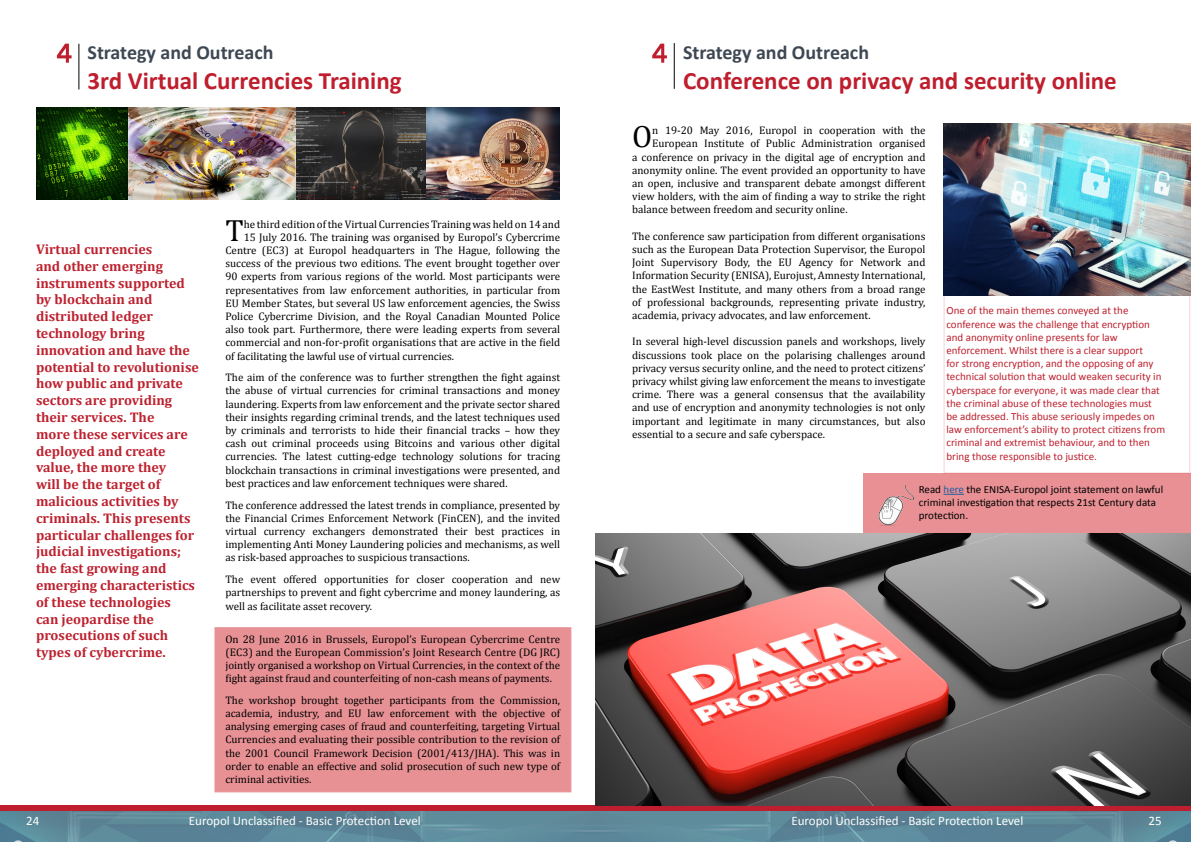
<style>
.page{position:relative;width:1191px;height:842px;background:#fff}
.page>*{position:absolute;margin:0;border:0;box-sizing:border-box;transform-origin:0 0}
.t1{font:30.8px "Cambria";color:#000}
.t2{font:700 25px "Calibri";color:#be1e2d}
.t3{font:700 20px "Calibri";color:#3e4853}
.t4{font:700 14px/16.8px "Cambria";color:#bd212f}
.t5{font:13px "Calibri";color:#fff}
.t6{font:11px/13.2px "Cambria";color:#000;text-align:justify}
.t7{font:11px/13.2px "Calibri";color:#bd202e}
.t8{font:11px/13.2px "Calibri";color:#000}
.s1{color:#215e9e}
</style>
<div class="page">
<img style="left:0;top:811px;width:1191px;height:31px">
<div style="left:214px;top:627px;width:357px;height:165px;background:#e89194"></div>
<hr style="left:78px;top:44px;width:1px;height:45px;background:#000">
<div style="left:0;top:805px;width:605px;height:6px;background:#be1e2d"></div>
<svg style="left:57px;top:44px;width:15px;height:19px"></svg>
<img style="left:295px;top:108px;width:131px;height:92px">
<img style="left:37px;top:108px;width:258px;height:92px">
<img style="left:426px;top:108px;width:133px;height:92px">
<div style="left:862px;top:473px;width:329px;height:61px;background:#e89094"></div>
<div style="left:595px;top:805px;width:596px;height:6px;background:#be1e2d"></div>
<svg style="left:652px;top:44px;width:15px;height:19px"></svg>
<img style="left:943px;top:123px;width:247px;height:172px">
<img style="left:878px;top:485px;width:35px;height:41px">
<svg style="left:943px;top:494px;width:21px;height:1px"></svg>
<hr style="left:674px;top:43px;width:1px;height:46px;background:#000">
<img style="left:595px;top:534px;width:596px;height:271px">
<h3 class="t3" style="left:88px;top:39px;width:187px">Strategy and Outreach</h3>
<h2 class="t2" style="left:88px;top:64px;width:316px">3rd Virtual Currencies Training</h2>
<p class="t4" style="left:36px;top:240px;width:164px">Virtual currencies<br>and other emerging instruments supported by blockchain and distributed ledger technology bring innovation and have the potential to revolutionise how public and private sectors are providing their services. The<br>more these services are deployed and create value, the more they<br>will be the target of malicious activities by criminals. This presents particular challenges for judicial investigations; the fast growing and emerging characteristics of these technologies<br>can jeopardise the prosecutions of such types of cybercrime.</p>
<h1 class="t1" style="left:225px;top:212px;width:20px">T</h1>
<p class="t6" style="left:244px;top:217px;width:318px">he third edition of the Virtual Currencies Training was held on 14 and</p>
<p class="t6" style="left:244px;top:230px;width:318px">15 July 2016. The training was organised by Europol’s Cybercrime</p>
<p class="t6" style="left:225px;top:244px;width:336px">Centre (EC3) at Europol headquarters in The Hague, following the</p>
<p class="t6" style="left:225px;top:257px;width:336px">success of the previous two editions. The event brought together over</p>
<p class="t6" style="left:225px;top:270px;width:336px">90 experts from various regions of the world. Most participants were</p>
<p class="t6" style="left:225px;top:283px;width:336px">representatives from law enforcement authorities, in particular from</p>
<p class="t6" style="left:225px;top:296px;width:336px">EU Member States, but several US law enforcement agencies, the Swiss</p>
<p class="t6" style="left:225px;top:310px;width:336px">Police Cybercrime Division, and the Royal Canadian Mounted Police</p>
<p class="t6" style="left:225px;top:323px;width:336px">also took part. Furthermore, there were leading experts from several</p>
<p class="t6" style="left:225px;top:336px;width:336px">commercial and non-for-profit organisations that are active in the field</p>
<p class="t6" style="left:225px;top:349px;width:230px">of facilitating the lawful use of virtual currencies.</p>
<p class="t6" style="left:225px;top:371px;width:336px">The aim of the conference was to further strengthen the fight against the abuse of virtual currencies for criminal transactions and money laundering. Experts from law enforcement and the private sector shared their insights regarding criminal trends, and the latest techniques used by criminals and terrorists to hide their financial tracks – how they cash out criminal proceeds using Bitcoins and various other digital currencies. The latest cutting-edge technology solutions for tracing blockchain transactions in criminal investigations were presented, and best practices and law enforcement techniques were shared.</p>
<p class="t6" style="left:225px;top:498px;width:336px">The conference addressed the latest trends in compliance, presented by the Financial Crimes Enforcement Network (FinCEN), and the invited virtual currency exchangers demonstrated their best practices in implementing Anti Money Laundering policies and mechanisms, as well as risk-based approaches to suspicious transactions.</p>
<p class="t6" style="left:225px;top:573px;width:336px">The event offered opportunities for closer cooperation and new partnerships to prevent and fight cybercrime and money laundering, as well as facilitate asset recovery.</p>
<p class="t6" style="left:225px;top:632px;width:336px">On 28 June 2016 in Brussels, Europol’s European Cybercrime Centre (EC3) and the European Commission’s Joint Research Centre (DG JRC) jointly organised a workshop on Virtual Currencies, in the context of the fight against fraud and counterfeiting of non-cash means of payments.</p>
<p class="t6" style="left:225px;top:693px;width:336px">The workshop brought together participants from the Commission, academia, industry, and EU law enforcement with the objective of analysing emerging cases of fraud and counterfeiting, targeting Virtual Currencies and evaluating their possible contribution to the revision of the 2001 Council Framework Decision (2001/413/JHA). This was in order to enable an effective and solid prosecution of such new type of criminal activities.</p>
<h3 class="t3" style="left:683px;top:39px;width:187px">Strategy and Outreach</h3>
<h2 class="t2" style="left:683px;top:64px;width:435px">Conference on privacy and security online</h2>
<h1 class="t1" style="left:632px;top:119px;width:22px">O</h1>
<p class="t6" style="left:652px;top:124px;width:275px">n 19-20 May 2016, Europol in cooperation with the</p>
<p class="t6" style="left:652px;top:137px;width:275px">European Institute of Public Administration organised</p>
<p class="t6" style="left:632px;top:150px;width:295px">a conference on privacy in the digital age of encryption and</p>
<p class="t6" style="left:632px;top:163px;width:295px">anonymity online. The event provided an opportunity to have</p>
<p class="t6" style="left:632px;top:177px;width:295px">an open, inclusive and transparent debate amongst different</p>
<p class="t6" style="left:632px;top:190px;width:295px">view holders, with the aim of finding a way to strike the right</p>
<p class="t6" style="left:632px;top:203px;width:217px">balance between freedom and security online.</p>
<p class="t6" style="left:632px;top:229px;width:295px">The conference saw participation from different organisations such as the European Data Protection Supervisor, the Europol Joint Supervisory Body, the EU Agency for Network and Information Security (ENISA), Eurojust, Amnesty International, the EastWest Institute, and many others from a broad range of professional backgrounds, representing private industry, academia, privacy advocates, and law enforcement.</p>
<p class="t6" style="left:632px;top:335px;width:295px">In several high-level discussion panels and workshops, lively discussions took place on the polarising challenges around privacy versus security online, and the need to protect citizens’ privacy whilst giving law enforcement the means to investigate crime. There was a general consensus that the availability and use of encryption and anonymity technologies is not only important and legitimate in many circumstances, but also essential to a secure and safe cyberspace.</p>
<p class="t7" style="left:946px;top:304px;width:220px">One of the main themes conveyed at the conference was the challenge that encryption and anonymity online presents for law enforcement. Whilst there is a clear support<br>for strong encryption, and the opposing of any technical solution that would weaken security in cyberspace for everyone, it was made clear that the criminal abuse of these technologies must be addressed. This abuse seriously impedes on law enforcement’s ability to protect citizens from criminal and extremist behaviour, and to then bring those responsible to justice.</p>
<p class="t8" style="left:918px;top:483px;width:246px">Read <span class="s1">here</span> the ENISA-Europol joint statement on lawful criminal investigation that respects 21st Century data protection.</p>
<p class="t5" style="left:26px;top:812px;width:15px">24</p>
<p class="t5" style="left:189px;top:812px;width:233px">Europol Unclassified - Basic Protection Level</p>
<p class="t5" style="left:791px;top:812px;width:233px">Europol Unclassified - Basic Protection Level</p>
<p class="t5" style="left:1148px;top:812px;width:15px">25</p>
</div>
